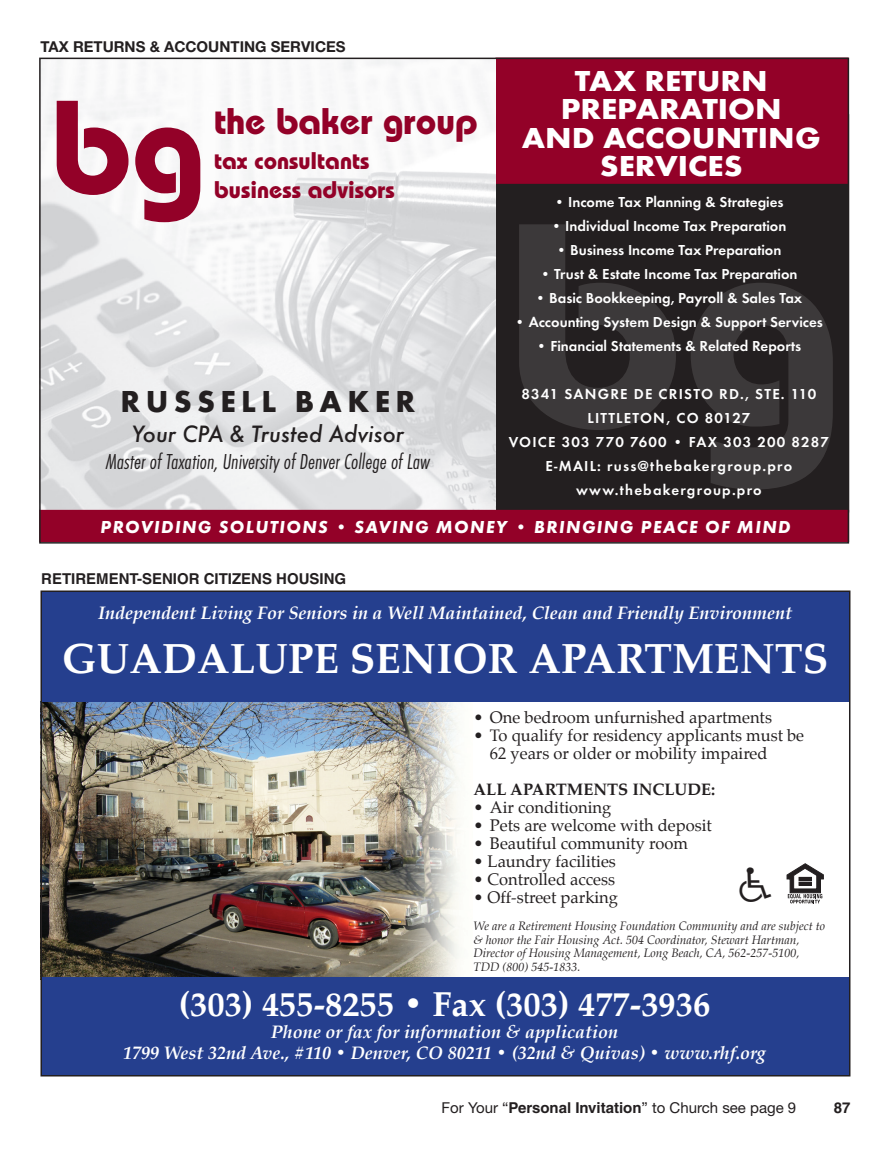
<style>
.page{position:relative;width:891px;height:1161px;background:#fff}
.page>*{position:absolute;margin:0;border:0;box-sizing:border-box;transform-origin:0 0}
.t1{font:49.35px "Carta";color:#231f20}
.t2{font:700 42px "Palatino";color:#fff}
.t3{font:700 37.05px "Bauhaus";color:#930128}
.t4{font:700 34.5px "Palatino";color:#fff}
.t5{font:700 31.5px "Futura T";letter-spacing:.17em;color:#231f20}
.t6{font:700 30px/28.5px "Futura T";color:#fff;text-align:center;scale:1.1 1}
.t7{font:italic 500 24.6px "Futura T";color:#231f20}
.t8{font:700 24.15px/29px "Bauhaus";color:#930128}
.t9{font:italic 300 condensed 22.5px "Futura T";color:#231f20}
.t10{font:italic 700 18px/21.6px "Palatino";color:#fff;text-align:center}
.t11{font:italic 700 18px "Futura T";letter-spacing:.08em;color:#fff}
.t12{font:16.5px/18px "Palatino";color:#231f20}
.t13{font:700 16.5px "Palatino";color:#231f20}
.t14{font:600 15px "Futura T";color:#fff}
.t15{font:600 15px/24px "Futura T";letter-spacing:.08em;color:#fff;text-align:center}
.t16{font:15px "Helvetica Neue";color:#231f20}
.t17{font:700 15px "Helvetica";color:#231f20}
.t18{font:700 15px "Helvetica Neue";color:#231f20}
.t19{font:italic 12px/13.5px "Palatino";color:#231f20}
.s1{font-family:"Helvetica";font-weight:700}
</style>
<div class="page">
<div style="left:495px;top:114px;width:354px;height:399px;background:#231f20;border:2px solid #231f20"></div>
<div style="left:495px;top:58px;width:353px;height:126px;background:#930128;border:2px solid #930128"></div>
<img style="left:42px;top:61px;width:453px;height:449px">
<div style="left:39px;top:510px;width:810px;height:32px;background:#930128"></div>
<svg style="left:519px;top:224px;width:314px;height:266px"></svg>
<svg style="left:57px;top:101px;width:143px;height:121px"></svg>
<img style="left:43px;top:701px;width:430px;height:276px">
<div style="left:41px;top:977px;width:809px;height:98px;background:#253f8e"></div>
<div style="left:41px;top:592px;width:809px;height:109px;background:#253f8e"></div>
<svg style="left:787px;top:864px;width:36px;height:39px"></svg>
<p class="t18" style="left:40px;top:38px;width:307px">TAX RETURNS &amp; ACCOUNTING SERVICES</p>
<h3 class="t3" style="left:214px;top:98px;width:265px">the baker group</h3>
<h3 class="t8" style="left:214px;top:146px;width:182px">tax consultants business advisors</h3>
<h3 class="t5" style="left:121px;top:383px;width:296px">RUSSELL BAKER</h3>
<h3 class="t7" style="left:132px;top:419px;width:274px">Your CPA &amp; Trusted Advisor</h3>
<h3 class="t9" style="left:106px;top:448px;width:326px">Master of Taxation, University of Denver College of Law</h3>
<h3 class="t6" style="left:522px;top:66px;width:273px">TAX RETURN<br>PREPARATION<br>AND ACCOUNTING<br>SERVICES</h3>
<p class="t14" style="left:554px;top:194px;width:231px">• Income Tax Planning &amp; Strategies</p>
<p class="t14" style="left:552px;top:218px;width:236px">• Individual Income Tax Preparation</p>
<p class="t14" style="left:557px;top:242px;width:226px">• Business Income Tax Preparation</p>
<p class="t14" style="left:540px;top:266px;width:259px">• Trust &amp; Estate Income Tax Preparation</p>
<p class="t14" style="left:536px;top:290px;width:268px">• Basic Bookkeeping, Payroll &amp; Sales Tax</p>
<p class="t14" style="left:515px;top:314px;width:310px">• Accounting System Design &amp; Support Services</p>
<p class="t14" style="left:537px;top:338px;width:266px">• Financial Statements &amp; Related Reports</p>
<p class="t15" style="left:509px;top:382px;width:322px">8341 SANGRE DE CRISTO RD., STE. 110<br>LITTLETON, CO 80127<br>VOICE 303 770 7600 • FAX 303 200 8287<br>E-MAIL: russ@thebakergroup.pro www.thebakergroup.pro</p>
<p class="t11" style="left:101px;top:516px;width:692px">PROVIDING SOLUTIONS • SAVING MONEY • BRINGING PEACE OF MIND</p>
<p class="t17" style="left:41px;top:570px;width:306px">RETIREMENT-SENIOR CITIZENS HOUSING</p>
<p class="t10" style="left:98px;top:603px;width:696px">Independent Living For Seniors in a Well Maintained, Clean and Friendly Environment</p>
<h2 class="t2" style="left:62px;top:623px;width:768px">GUADALUPE SENIOR APARTMENTS</h2>
<p class="t12" style="left:473px;top:709px;width:300px">• One bedroom unfurnished apartments</p>
<p class="t12" style="left:490px;top:727px;width:316px;text-indent:-16px">• To qualify for residency applicants must be<br>62 years or older or mobility impaired</p>
<p class="t13" style="left:473px;top:776px;width:243px">ALL APARTMENTS INCLUDE:</p>
<p class="t12" style="left:473px;top:799px;width:139px">• Air conditioning</p>
<p class="t12" style="left:473px;top:817px;width:240px">• Pets are welcome with deposit</p>
<p class="t12" style="left:473px;top:835px;width:216px">• Beautiful community room</p>
<p class="t12" style="left:473px;top:853px;width:144px">• Laundry facilities</p>
<p class="t12" style="left:473px;top:871px;width:143px">• Controlled access</p>
<p class="t12" style="left:473px;top:889px;width:146px">• Off-street parking</p>
<p class="t19" style="left:473px;top:919px;width:353px">We are a Retirement Housing Foundation Community and are subject to &amp; honor the Fair Housing Act. 504 Coordinator, Stewart Hartman, Director of Housing Management, Long Beach, CA, 562-257-5100, TDD (800) 545-1833.</p>
<h1 class="t1" style="left:738px;top:856px;width:33px">X</h1>
<h3 class="t4" style="left:179px;top:975px;width:533px">(303) 455-8255 • Fax (303) 477-3936</h3>
<p class="t10" style="left:123px;top:1021px;width:644px">Phone or fax for information &amp; application<br>1799 West 32nd Ave., #110 • Denver, CO 80211 • (32nd &amp; Quivas) • www.rhf.org</p>
<p class="t16" style="left:442px;top:1099px;width:356px">For Your “<span class="s1">Personal Invitation</span>” to Church see page 9</p>
<p class="t17" style="left:834px;top:1098px;width:18px">87</p>
</div>
